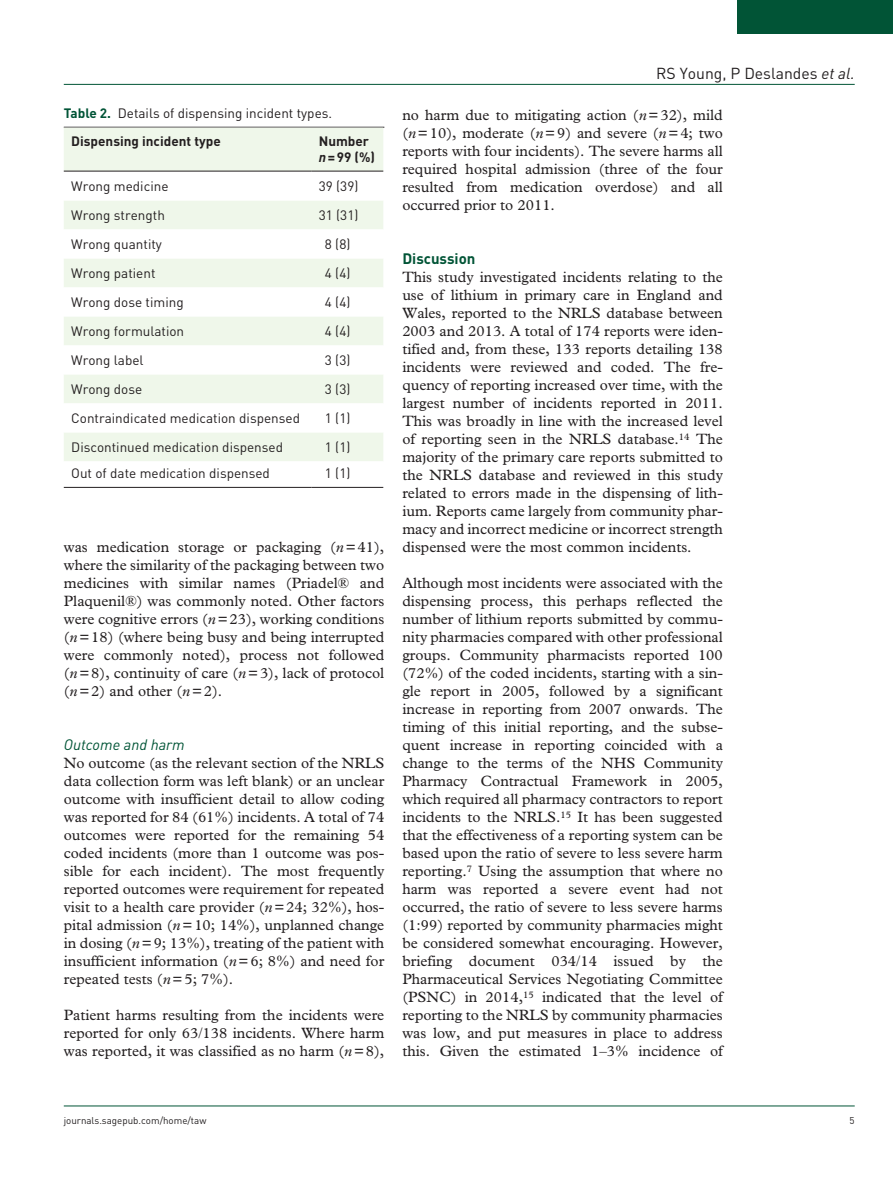
<style>
.page{position:relative;width:893px;height:1191px;background:#fff}
.page>*{position:absolute;margin:0;border:0;box-sizing:border-box;transform-origin:0 0}
.t1{font:15.75px "DIN";color:#231f20}
.t2{font:15px/18px "Plantin Std";color:#231f20;text-align:justify}
.t3{font:italic 15px "DIN";color:#015436}
.t4{font:700 15px "DIN";color:#015436}
.t5{font:13.5px/28.5px "DIN";color:#231f20}
.t6{font:700 13.5px/15.8px "DIN";color:#231f20}
.t7{font:9.75px "DIN";color:#231f20}
.s1{font-weight:700;color:#015436}
.s2{font-weight:700}
.s3{font-style:italic}
</style>
<div class="page">
<hr style="left:64px;top:84px;width:791px;height:1px;background:#015436">
<hr style="left:64px;top:1105px;width:791px;height:1px;background:#015436">
<div style="left:738px;top:0;width:155px;height:34px;background:#015436"></div>
<hr style="left:64px;top:127px;width:320px;height:1px;background:#231f20">
<div style="left:64px;top:128px;width:319px;height:43px;background:#eff7ea"></div>
<svg style="left:64px;top:201px;width:319px;height:286px"></svg>
<hr style="left:64px;top:171px;width:247px;height:1px;background:#231f20">
<hr style="left:311px;top:171px;width:72px;height:1px;background:#231f20">
<hr style="left:64px;top:487px;width:247px;height:1px;background:#231f20">
<hr style="left:311px;top:487px;width:72px;height:1px;background:#231f20">
<p class="t5" style="left:71px;top:98px;width:262px;text-indent:-8px"><span class="s1">Table 2.</span> Details of dispensing incident types.<br><span class="s2">Dispensing incident type</span></p>
<p class="t6" style="left:319px;top:133px;width:58px">Number <span class="s3">n</span>=99 (%)</p>
<p class="t5" style="left:71px;top:172px;width:99px">Wrong medicine</p>
<p class="t5" style="left:319px;top:172px;width:41px">39 (39)</p>
<p class="t5" style="left:71px;top:201px;width:95px">Wrong strength</p>
<p class="t5" style="left:319px;top:201px;width:41px">31 (31)</p>
<p class="t5" style="left:71px;top:230px;width:92px">Wrong quantity</p>
<p class="t5" style="left:325px;top:230px;width:27px">8 (8)</p>
<p class="t5" style="left:71px;top:259px;width:86px">Wrong patient</p>
<p class="t5" style="left:325px;top:259px;width:27px">4 (4)</p>
<p class="t5" style="left:71px;top:288px;width:114px">Wrong dose timing</p>
<p class="t5" style="left:325px;top:288px;width:27px">4 (4)</p>
<p class="t5" style="left:71px;top:317px;width:114px">Wrong formulation</p>
<p class="t5" style="left:325px;top:317px;width:27px">4 (4)</p>
<p class="t5" style="left:71px;top:346px;width:74px">Wrong label</p>
<p class="t5" style="left:325px;top:346px;width:27px">3 (3)</p>
<p class="t5" style="left:71px;top:375px;width:73px">Wrong dose</p>
<p class="t5" style="left:325px;top:375px;width:27px">3 (3)</p>
<p class="t5" style="left:71px;top:404px;width:230px">Contraindicated medication dispensed</p>
<p class="t5" style="left:325px;top:404px;width:27px">1 (1)</p>
<p class="t5" style="left:71px;top:433px;width:213px">Discontinued medication dispensed</p>
<p class="t5" style="left:325px;top:433px;width:27px">1 (1)</p>
<p class="t5" style="left:71px;top:459px;width:200px">Out of date medication dispensed</p>
<p class="t5" style="left:325px;top:459px;width:27px">1 (1)</p>
<p class="t2" style="left:64px;top:538px;width:322px">was medication storage or packaging (<span class="s3">n</span>=41), where the similarity of the packaging between two medicines with similar names (Priadel® and Plaquenil®) was commonly noted. Other factors were cognitive errors (<span class="s3">n</span>=23), working conditions (<span class="s3">n</span>=18) (where being busy and being interrupted were commonly noted), process not followed (<span class="s3">n</span>=8), continuity of care (<span class="s3">n</span>=3), lack of protocol (<span class="s3">n</span>=2) and other (<span class="s3">n</span>=2).</p>
<p class="t3" style="left:64px;top:735px;width:122px">Outcome and harm</p>
<p class="t2" style="left:64px;top:754px;width:322px">No outcome (as the relevant section of the NRLS data collection form was left blank) or an unclear outcome with insufficient detail to allow coding was reported for 84 (61%) incidents. A total of 74 outcomes were reported for the remaining 54 coded incidents (more than 1 outcome was pos&shy;sible for each incident). The most frequently reported outcomes were requirement for repeated visit to a health care provider (<span class="s3">n</span>=24; 32%), hos&shy;pital admission (<span class="s3">n</span>=10; 14%), unplanned change in dosing (<span class="s3">n</span>=9; 13%), treating of the patient with insufficient information (<span class="s3">n</span>=6; 8%) and need for repeated tests (<span class="s3">n</span>=5; 7%).</p>
<p class="t2" style="left:64px;top:1006px;width:322px">Patient harms resulting from the incidents were reported for only 63/138 incidents. Where harm was reported, it was classified as no harm (<span class="s3">n</span>=8),</p>
<p class="t1" style="left:656px;top:63px;width:200px">RS Young, P Deslandes <span class="s3">et al.</span></p>
<p class="t2" style="left:402px;top:106px;width:322px">no harm due to mitigating action (<span class="s3">n</span>=32), mild (<span class="s3">n</span>=10), moderate (<span class="s3">n</span>=9) and severe (<span class="s3">n</span>=4; two reports with four incidents). The severe harms all required hospital admission (three of the four resulted from medication overdose) and all occurred prior to 2011.</p>
<p class="t4" style="left:402px;top:249px;width:75px">Discussion</p>
<p class="t2" style="left:402px;top:268px;width:322px">This study investigated incidents relating to the use of lithium in primary care in England and Wales, reported to the NRLS database between 2003 and 2013. A total of 174 reports were iden&shy;tified and, from these, 133 reports detailing 138 incidents were reviewed and coded. The fre&shy;quency of reporting increased over time, with the largest number of incidents reported in 2011.<br>This was broadly in line with the increased level of reporting seen in the NRLS database.<sup>14</sup> The majority of the primary care reports submitted to the NRLS database and reviewed in this study related to errors made in the dispensing of lith&shy;ium. Reports came largely from community phar&shy;macy and incorrect medicine or incorrect strength dispensed were the most common incidents.</p>
<p class="t2" style="left:402px;top:574px;width:322px">Although most incidents were associated with the dispensing process, this perhaps reflected the number of lithium reports submitted by commu&shy;nity pharmacies compared with other professional groups. Community pharmacists reported 100 (72%) of the coded incidents, starting with a sin&shy;gle report in 2005, followed by a significant increase in reporting from 2007 onwards. The timing of this initial reporting, and the subse&shy;quent increase in reporting coincided with a change to the terms of the NHS Community Pharmacy Contractual Framework in 2005, which required all pharmacy contractors to report incidents to the NRLS.<sup>15</sup> It has been suggested that the effectiveness of a reporting system can be based upon the ratio of severe to less severe harm reporting.<sup>7</sup> Using the assumption that where no harm was reported a severe event had not occurred, the ratio of severe to less severe harms (1:99) reported by community pharmacies might be considered somewhat encouraging. However, briefing document 034/14 issued by the Pharmaceutical Services Negotiating Committee (PSNC) in 2014,<sup>15</sup> indicated that the level of reporting to the NRLS by community pharmacies was low, and put measures in place to address this. Given the estimated 1–3% incidence of</p>
<p class="t7" style="left:64px;top:1114px;width:144px">journals.sagepub.com/home/taw</p>
<p class="t7" style="left:850px;top:1114px;width:7px">5</p>
</div>
